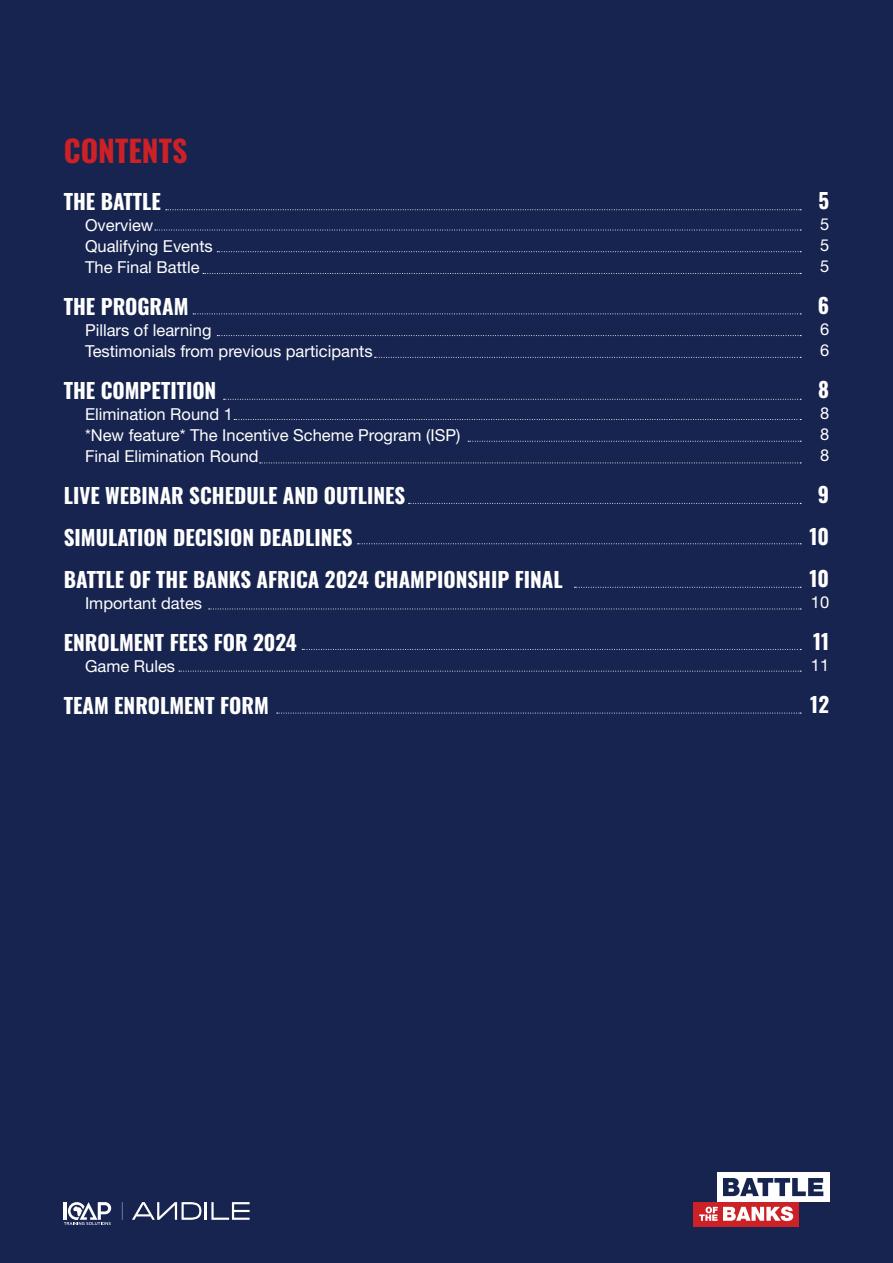
<style>
.page{position:relative;width:893px;height:1263px;background:#17244f}
.page>*{position:absolute;margin:0;border:0;box-sizing:border-box;transform-origin:0 0}
.t1{font:700 30px "Oswald";color:#cc2126}
.t2{font:700 21px "Oswald";color:#fff}
.t3{font:16.5px "Helvetica Neue LT Std";color:#fff}
</style>
<div class="page">
<svg style="left:166px;top:209px;width:635px;height:1px"></svg>
<svg style="left:224px;top:399px;width:577px;height:1px"></svg>
<svg style="left:209px;top:609px;width:592px;height:1px"></svg>
<svg style="left:179px;top:671px;width:622px;height:1px"></svg>
<svg style="left:409px;top:503px;width:392px;height:1px"></svg>
<svg style="left:358px;top:543px;width:443px;height:1px"></svg>
<svg style="left:302px;top:649px;width:499px;height:1px"></svg>
<svg style="left:277px;top:713px;width:524px;height:1px"></svg>
<svg style="left:574px;top:587px;width:227px;height:1px"></svg>
<svg style="left:155px;top:230px;width:646px;height:1px"></svg>
<svg style="left:234px;top:419px;width:567px;height:1px"></svg>
<svg style="left:217px;top:335px;width:584px;height:1px"></svg>
<svg style="left:217px;top:251px;width:584px;height:1px"></svg>
<svg style="left:468px;top:441px;width:333px;height:1px"></svg>
<svg style="left:375px;top:357px;width:426px;height:1px"></svg>
<svg style="left:203px;top:273px;width:598px;height:1px"></svg>
<svg style="left:260px;top:462px;width:541px;height:1px"></svg>
<svg style="left:193px;top:313px;width:608px;height:1px"></svg>
<svg style="left:64px;top:1202px;width:47px;height:23px"></svg>
<svg style="left:132px;top:1202px;width:118px;height:18px"></svg>
<svg style="left:122px;top:1202px;width:1px;height:18px"></svg>
<div style="left:693px;top:1202px;width:106px;height:24px;background:#cc2126"></div>
<svg style="left:699px;top:1206px;width:94px;height:15px"></svg>
<div style="left:717px;top:1172px;width:112px;height:30px;background:#fff"></div>
<svg style="left:723px;top:1178px;width:100px;height:18px"></svg>
<p class="t1" style="left:64px;top:135px;width:125px">CONTENTS</p>
<p class="t2" style="left:64px;top:190px;width:99px">THE BATTLE</p>
<p class="t3" style="left:85px;top:215px;width:70px">Overview</p>
<p class="t3" style="left:85px;top:236px;width:129px">Qualifying Events</p>
<p class="t3" style="left:85px;top:257px;width:116px">The Final Battle</p>
<p class="t2" style="left:64px;top:295px;width:126px">THE PROGRAM</p>
<p class="t3" style="left:85px;top:320px;width:128px">Pillars of learning</p>
<p class="t3" style="left:85px;top:341px;width:289px">Testimonials from previous participants</p>
<p class="t2" style="left:64px;top:379px;width:154px">THE COMPETITION</p>
<p class="t3" style="left:85px;top:404px;width:149px">Elimination Round 1</p>
<p class="t3" style="left:85px;top:425px;width:377px">*New feature* The Incentive Scheme Program (ISP)</p>
<p class="t3" style="left:85px;top:446px;width:175px">Final Elimination Round</p>
<p class="t2" style="left:64px;top:484px;width:343px">LIVE WEBINAR SCHEDULE AND OUTLINES</p>
<p class="t2" style="left:64px;top:526px;width:290px">SIMULATION DECISION DEADLINES</p>
<p class="t2" style="left:64px;top:568px;width:501px">BATTLE OF THE BANKS AFRICA 2024 CHAMPIONSHIP FINAL</p>
<p class="t3" style="left:85px;top:593px;width:119px">Important dates</p>
<p class="t2" style="left:64px;top:631px;width:235px">ENROLMENT FEES FOR 2024</p>
<p class="t3" style="left:85px;top:656px;width:92px">Game Rules</p>
<p class="t2" style="left:64px;top:694px;width:207px">TEAM ENROLMENT FORM</p>
<p class="t2" style="left:818px;top:190px;width:12px">5</p>
<p class="t3" style="left:820px;top:215px;width:11px">5</p>
<p class="t3" style="left:820px;top:236px;width:11px">5</p>
<p class="t3" style="left:820px;top:257px;width:11px">5</p>
<p class="t2" style="left:818px;top:295px;width:13px">6</p>
<p class="t3" style="left:820px;top:320px;width:11px">6</p>
<p class="t3" style="left:820px;top:341px;width:11px">6</p>
<p class="t2" style="left:818px;top:379px;width:12px">8</p>
<p class="t3" style="left:820px;top:404px;width:11px">8</p>
<p class="t3" style="left:820px;top:425px;width:11px">8</p>
<p class="t3" style="left:820px;top:446px;width:11px">8</p>
<p class="t2" style="left:818px;top:484px;width:13px">9</p>
<p class="t2" style="left:809px;top:526px;width:21px">10</p>
<p class="t2" style="left:809px;top:568px;width:21px">10</p>
<p class="t3" style="left:811px;top:593px;width:20px">10</p>
<p class="t2" style="left:813px;top:631px;width:18px">11</p>
<p class="t3" style="left:811px;top:656px;width:20px">11</p>
<p class="t2" style="left:810px;top:694px;width:20px">12</p>
</div>
